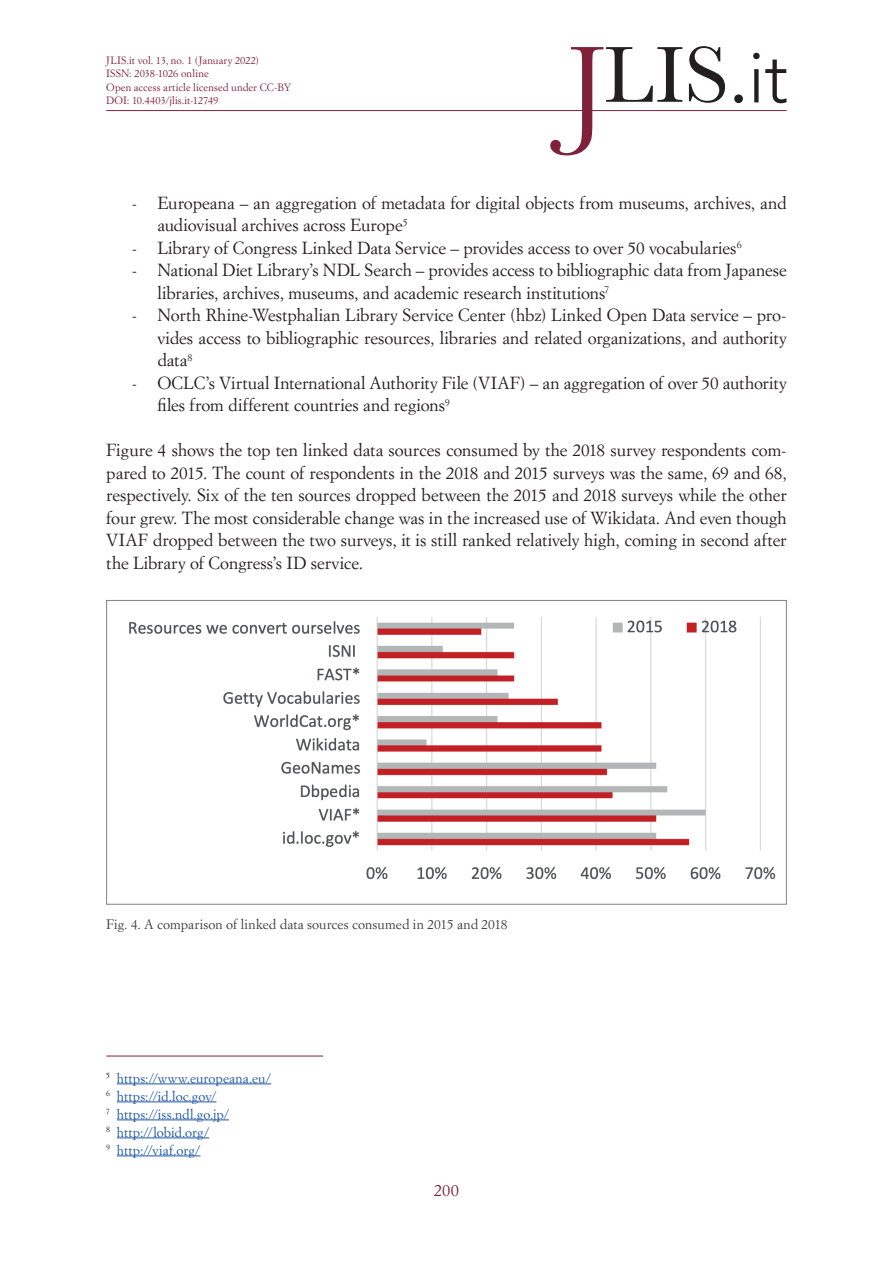
<style>
.page{position:relative;width:893px;height:1263px;background:#fff}
.page>*{position:absolute;margin:0;border:0;box-sizing:border-box;transform-origin:0 0}
.t1{font:17.25px/22.5px "Simoncini Garamond Std";letter-spacing:-.005em;color:#231f20}
.t2{font:16.5px "Simoncini Garamond Std";color:#80213c}
.t3{font:13.5px/18px "Simoncini Garamond Std";letter-spacing:.005em;color:#1e56a6}
.t4{font:13.5px "Simoncini Garamond Std";letter-spacing:.005em;color:#3e3e3f}
.t5{font:10.5px/13.5px "Simoncini Garamond Std";letter-spacing:.005em;color:#80213c}
</style>
<div class="page">
<hr style="left:106px;top:110px;width:681px;height:1px;background:#80213c">
<svg style="left:753px;top:53px;width:34px;height:50px"></svg>
<svg style="left:550px;top:46px;width:193px;height:109px"></svg>
<hr style="left:106px;top:1055px;width:217px;height:1px;background:#80213c">
<hr style="left:117px;top:1083px;width:154px;height:1px;background:#1e56a6">
<hr style="left:117px;top:1101px;width:99px;height:1px;background:#1e56a6">
<hr style="left:117px;top:1119px;width:112px;height:1px;background:#1e56a6">
<hr style="left:117px;top:1137px;width:92px;height:1px;background:#1e56a6">
<hr style="left:117px;top:1155px;width:84px;height:1px;background:#1e56a6">
<img style="left:129px;top:617px;width:647px;height:263px">
<p class="t5" style="left:106px;top:53px;width:187px">JLIS.it vol. 13, no. 1 (January 2022)<br>ISSN: 2038-1026 online<br>Open access article licensed under CC-BY<br>DOI: 10.4403/jlis.it-12749</p>
<p class="t1" style="left:157px;top:191px;width:631px;text-indent:-26px">- Europeana – an aggregation of metadata for digital objects from museums, archives, and audiovisual archives across Europe<sup>5</sup></p>
<p class="t1" style="left:132px;top:236px;width:611px">- Library of Congress Linked Data Service – provides access to over 50 vocabularies<sup>6</sup></p>
<p class="t1" style="left:157px;top:259px;width:631px;text-indent:-26px">- National Diet Library’s NDL Search – provides access to bibliographic data from Japanese libraries, archives, museums, and academic research institutions<sup>7</sup></p>
<p class="t1" style="left:157px;top:304px;width:631px;text-align:justify;text-indent:-26px">- North Rhine-Westphalian Library Service Center (hbz) Linked Open Data service – pro&shy;vides access to bibliographic resources, libraries and related organizations, and authority data<sup>8</sup></p>
<p class="t1" style="left:157px;top:371px;width:631px;text-indent:-26px">- OCLC’s Virtual International Authority File (VIAF) – an aggregation of over 50 authority files from different countries and regions<sup>9</sup></p>
<p class="t1" style="left:106px;top:439px;width:682px;text-align:justify">Figure 4 shows the top ten linked data sources consumed by the 2018 survey respondents com&shy;pared to 2015. The count of respondents in the 2018 and 2015 surveys was the same, 69 and 68, respectively. Six of the ten sources dropped between the 2015 and 2018 surveys while the other four grew. The most considerable change was in the increased use of Wikidata. And even though VIAF dropped between the two surveys, it is still ranked relatively high, coming in second after the Library of Congress’s ID service.</p>
<p class="t4" style="left:106px;top:916px;width:403px">Fig. 4. A comparison of linked data sources consumed in 2015 and 2018</p>
<p class="t3" style="left:106px;top:1068px;width:166px"><sup>5</sup> https://www.europeana.eu/<br><sup>6</sup> https://id.loc.gov/<br><sup>7</sup> https://iss.ndl.go.jp/<br><sup>8</sup> http://lobid.org/<br><sup>9</sup> http://viaf.org/</p>
<p class="t2" style="left:434px;top:1180px;width:26px">200</p>
</div>
